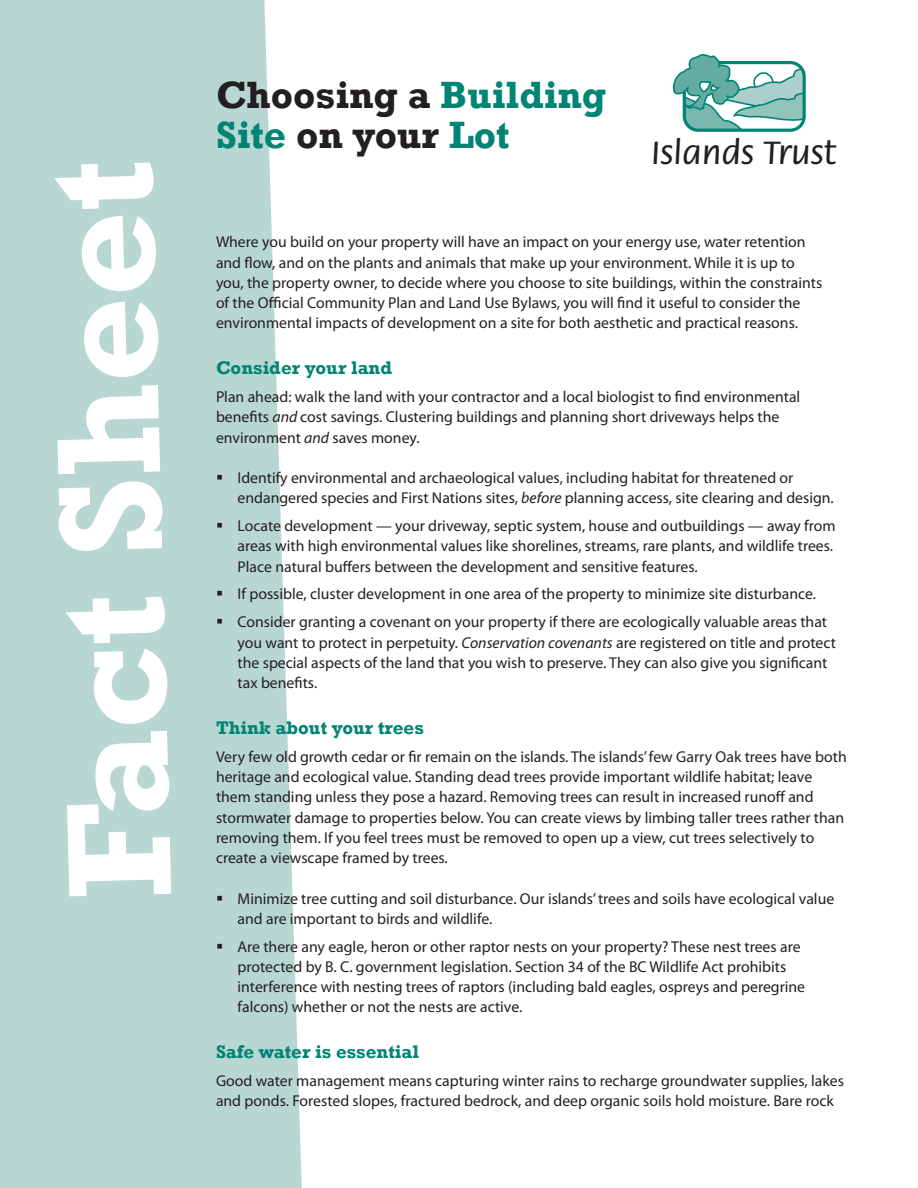
<style>
.page{position:relative;width:918px;height:1188px;background:#fff}
.page>*{position:absolute;margin:0;border:0;box-sizing:border-box;transform-origin:0 0}
.Subhead1{font:700 150px "Rockwell";color:#fff}
.Subhead1-2{font:700 39px/40.5px "Rockwell";color:#231f20}
.t1{font:500 35.4px "Flora";color:#231f20}
.Subhead4{font:700 18.75px "Rockwell";color:#008575}
.Normal_HANG_last{font:15.75px/20.2px "Myriad Pro";color:#231f20}
.Normal_HANG{font:15.75px/20.2px "Myriad Pro";color:#231f20}
.s1{color:#008575}
.s2{font-style:italic}
</style>
<div class="page">
<div style="left:0;top:0;width:302px;height:1188px;background:#b8d6d2"></div>
<svg style="left:673px;top:54px;width:133px;height:78px"></svg>
<svg style="left:217px;top:475px;width:5px;height:5px"></svg>
<svg style="left:217px;top:523px;width:5px;height:5px"></svg>
<svg style="left:217px;top:591px;width:5px;height:5px"></svg>
<svg style="left:217px;top:619px;width:5px;height:5px"></svg>
<svg style="left:217px;top:896px;width:5px;height:4px"></svg>
<svg style="left:217px;top:944px;width:5px;height:4px"></svg>
<p class="Subhead1" style="left:33px;top:903px;width:741px;rotate:-92deg">Fact Sheet</p>
<p class="Subhead1-2" style="left:216px;top:75px;width:392px">Choosing a <span class="s1">Building<br>Site</span> on your <span class="s1">Lot</span></p>
<p class="t1" style="left:651px;top:135px;width:186px">Islands Trust</p>
<p class="Normal_HANG_last" style="left:216px;top:232px;width:608px">Where you build on your property will have an impact on your energy use, water retention and flow, and on the plants and animals that make up your environment. While it is up to you, the property owner, to decide where you choose to site buildings, within the constraints of the Official Community Plan and Land Use Bylaws, you will find it useful to consider the environmental impacts of development on a site for both aesthetic and practical reasons.</p>
<p class="Subhead4" style="left:216px;top:357px;width:178px">Consider your land</p>
<p class="Normal_HANG_last" style="left:216px;top:386px;width:586px">Plan ahead: walk the land with your contractor and a local biologist to find environmental benefits <span class="s2">and</span> cost savings. Clustering buildings and planning short driveways helps the environment <span class="s2">and</span> saves money.</p>
<p class="Normal_HANG" style="left:238px;top:467px;width:598px">Identify environmental and archaeological values, including habitat for threatened or endangered species and First Nations sites, <span class="s2">before</span> planning access, site clearing and design.</p>
<p class="Normal_HANG" style="left:238px;top:516px;width:600px">Locate development — your driveway, septic system, house and outbuildings — away from areas with high environmental values like shorelines, streams, rare plants, and wildlife trees.<br>Place natural buffers between the development and sensitive features.</p>
<p class="Normal_HANG" style="left:238px;top:584px;width:580px">If possible, cluster development in one area of the property to minimize site disturbance.</p>
<p class="Normal_HANG_last" style="left:238px;top:612px;width:600px">Consider granting a covenant on your property if there are ecologically valuable areas that you want to protect in perpetuity. <span class="s2">Conservation covenants</span> are registered on title and protect the special aspects of the land that you wish to preserve. They can also give you significant tax benefits.</p>
<p class="Subhead4" style="left:216px;top:716px;width:209px">Think about your trees</p>
<p class="Normal_HANG_last" style="left:216px;top:746px;width:632px">Very few old growth cedar or fir remain on the islands. The islands’ few Garry Oak trees have both heritage and ecological value. Standing dead trees provide important wildlife habitat; leave them standing unless they pose a hazard. Removing trees can result in increased runoff and stormwater damage to properties below. You can create views by limbing taller trees rather than removing them. If you feel trees must be removed to open up a view, cut trees selectively to create a viewscape framed by trees.</p>
<p class="Normal_HANG" style="left:238px;top:888px;width:598px">Minimize tree cutting and soil disturbance. Our islands’ trees and soils have ecological value and are important to birds and wildlife.</p>
<p class="Normal_HANG_last" style="left:238px;top:936px;width:569px">Are there any eagle, heron or other raptor nests on your property? These nest trees are protected by B. C. government legislation. Section 34 of the BC Wildlife Act prohibits interference with nesting trees of raptors (including bald eagles, ospreys and peregrine falcons) whether or not the nests are active.</p>
<p class="Subhead4" style="left:216px;top:1041px;width:205px">Safe water is essential</p>
<p class="Normal_HANG_last" style="left:216px;top:1071px;width:629px">Good water management means capturing winter rains to recharge groundwater supplies, lakes and ponds. Forested slopes, fractured bedrock, and deep organic soils hold moisture. Bare rock</p>
</div>
